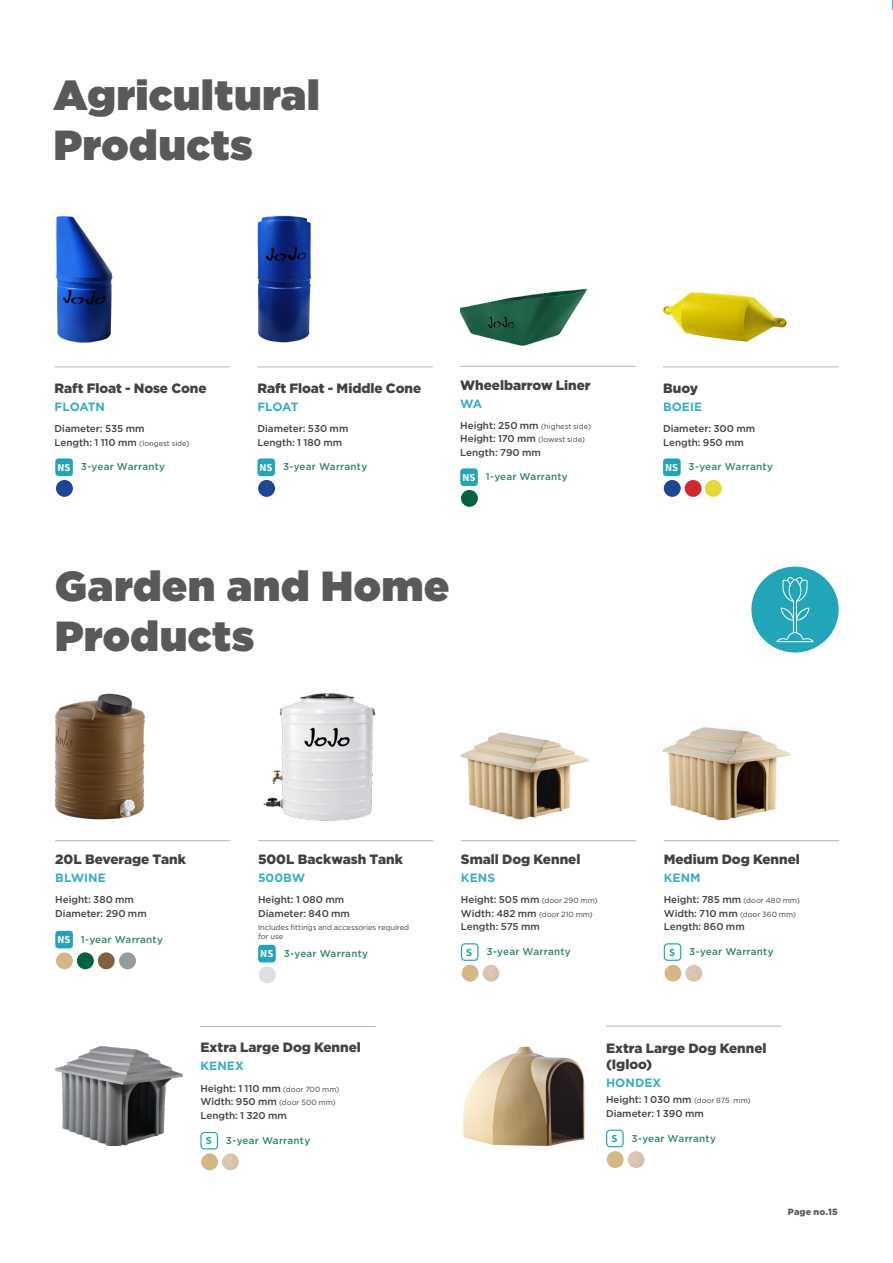
<style>
.page{position:relative;width:893px;height:1263px;background:#fff}
.page>*{position:absolute;margin:0;border:0;box-sizing:border-box;transform-origin:0 0}
.t1{font:900 42px/50.4px "Gotham";letter-spacing:.015em;color:#58595b}
.t2{font:900 13.5px/16.5px "Gotham";color:#414042}
.t3{font:700 12px "Gotham";letter-spacing:.005em;color:#39aec0}
.t4{font:700 10.65px "Source Sans Pro";color:#fff}
.t5{font:700 10.65px "Source Sans Pro";color:#23a5b9}
.t6{font:500 9.9px/13.5px "Gotham";letter-spacing:-.005em;color:#414042}
.t7{font:500 9.9px "Gotham";letter-spacing:.02em;color:#328760}
.t8{font:900 9px "Gotham";letter-spacing:.02em;color:#58595b}
.t9{font:7.5px/9px "Gotham";letter-spacing:-.005em;color:#414042}
.s1{font-weight:400;font-size:7.5px}
.s2{font-family:"Source Sans Pro";font-weight:700;font-size:10.65px;color:#fff}
.s3{font-weight:500;font-size:9.9px}
</style>
<div class="page">
<hr style="left:460px;top:366px;width:176px;height:1px;background:#b1b4b6">
<img style="left:460px;top:288px;width:127px;height:57px">
<hr style="left:663px;top:367px;width:175px;height:1px;background:#b1b4b6">
<div style="left:55px;top:458px;width:18px;height:18px;background:#23a5b9;border-radius:3px"></div>
<div style="left:55px;top:931px;width:18px;height:17px;background:#23a5b9;border-radius:3px"></div>
<div style="left:460px;top:468px;width:18px;height:18px;background:#23a5b9;border-radius:3px"></div>
<hr style="left:55px;top:367px;width:175px;height:1px;background:#b1b4b6">
<hr style="left:257px;top:367px;width:176px;height:1px;background:#b1b4b6">
<div style="left:98px;top:952px;width:17px;height:17px;background:#836140;border-radius:8px"></div>
<hr style="left:55px;top:840px;width:176px;height:1px;background:#b1b4b6">
<hr style="left:200px;top:1026px;width:176px;height:1px;background:#b1b4b6">
<hr style="left:258px;top:840px;width:175px;height:1px;background:#b1b4b6">
<hr style="left:606px;top:1026px;width:175px;height:1px;background:#b1b4b6">
<hr style="left:461px;top:840px;width:175px;height:1px;background:#b1b4b6">
<hr style="left:664px;top:840px;width:175px;height:1px;background:#b1b4b6">
<div style="left:461px;top:943px;width:17px;height:18px;border:1px solid #23a5b9;border-radius:3px"></div>
<div style="left:77px;top:952px;width:17px;height:17px;background:#006242;border-radius:8px"></div>
<div style="left:56px;top:952px;width:17px;height:17px;background:#d3b886;border-radius:8px"></div>
<img style="left:483px;top:965px;width:16px;height:17px;border-radius:8px">
<div style="left:462px;top:965px;width:16px;height:17px;background:#d3b886;border-radius:8px"></div>
<img style="left:55px;top:216px;width:58px;height:126px">
<img style="left:257px;top:215px;width:55px;height:127px">
<img style="left:55px;top:693px;width:90px;height:127px">
<img style="left:461px;top:732px;width:127px;height:87px">
<img style="left:662px;top:727px;width:127px;height:93px">
<img style="left:463px;top:1046px;width:122px;height:100px">
<img style="left:663px;top:292px;width:124px;height:50px">
<img style="left:55px;top:1046px;width:128px;height:99px">
<div style="left:119px;top:952px;width:17px;height:17px;background:#969a99;border-radius:8px"></div>
<img style="left:263px;top:694px;width:113px;height:127px">
<div style="left:751px;top:567px;width:88px;height:85px;background:#23a5b9;border-radius:50%"></div>
<svg style="left:776px;top:577px;width:38px;height:65px"></svg>
<div style="left:258px;top:945px;width:18px;height:17px;background:#23a5b9;border-radius:3px"></div>
<div style="left:259px;top:966px;width:17px;height:17px;background:#dbe0e2;border-radius:8px"></div>
<div style="left:664px;top:943px;width:17px;height:18px;border:1px solid #23a5b9;border-radius:3px"></div>
<img style="left:685px;top:965px;width:17px;height:17px;border-radius:8px">
<div style="left:664px;top:965px;width:17px;height:17px;background:#d3b886;border-radius:8px"></div>
<div style="left:200px;top:1132px;width:18px;height:17px;border:1px solid #23a5b9;border-radius:3px"></div>
<img style="left:222px;top:1153px;width:17px;height:17px">
<div style="left:201px;top:1153px;width:17px;height:17px;background:#d3b886;border-radius:8px"></div>
<div style="left:606px;top:1129px;width:18px;height:18px;border:1px solid #23a5b9;border-radius:3px"></div>
<img style="left:628px;top:1151px;width:17px;height:17px">
<div style="left:607px;top:1151px;width:17px;height:17px;background:#d3b886;border-radius:8px"></div>
<div style="left:56px;top:480px;width:17px;height:17px;background:#1d4694;border-radius:8px"></div>
<div style="left:257px;top:458px;width:18px;height:18px;background:#23a5b9;border-radius:3px"></div>
<div style="left:258px;top:480px;width:17px;height:17px;background:#1d4694;border-radius:8px"></div>
<div style="left:461px;top:490px;width:17px;height:17px;background:#006242;border-radius:8px"></div>
<div style="left:663px;top:458px;width:18px;height:18px;background:#23a5b9;border-radius:3px"></div>
<div style="left:685px;top:480px;width:17px;height:17px;background:#d1282f;border-radius:8px"></div>
<div style="left:705px;top:480px;width:17px;height:17px;background:#e5d937;border-radius:8px"></div>
<div style="left:664px;top:480px;width:17px;height:17px;background:#1d4694;border-radius:8px"></div>
<h1 class="t1" style="left:54px;top:69px;width:267px">Agricultural<br>Products</h1>
<h2 class="t2" style="left:55px;top:380px;width:153px">Raft Float - Nose Cone</h2>
<p class="t3" style="left:55px;top:399px;width:52px">FLOATN</p>
<h2 class="t2" style="left:257px;top:380px;width:165px">Raft Float - Middle Cone</h2>
<p class="t3" style="left:257px;top:399px;width:43px">FLOAT</p>
<p class="t6" style="left:55px;top:422px;width:136px">Diameter: 535 mm<br>Length: 1 110 mm <span class="s1">(longest side)</span></p>
<p class="t6" style="left:257px;top:422px;width:93px">Diameter: 530 mm<br>Length: 1 180 mm</p>
<p class="t4" style="left:57px;top:460px;width:14px">NS</p>
<p class="t7" style="left:81px;top:460px;width:86px">3-year Warranty</p>
<p class="t7" style="left:260px;top:460px;width:109px"><span class="s2">NS</span> 3-year Warranty</p>
<h2 class="t2" style="left:460px;top:376px;width:132px">Wheelbarrow Liner</h2>
<p class="t3" style="left:460px;top:395px;width:24px">WA</p>
<p class="t9" style="left:460px;top:422px;width:132px"><span class="s3">Height: 250 mm</span> (highest side)</p>
<p class="t6" style="left:460px;top:432px;width:126px">Height: 170 mm <span class="s1">(lowest side)<br></span>Length: 790 mm</p>
<p class="t4" style="left:462px;top:470px;width:14px">NS</p>
<p class="t7" style="left:486px;top:470px;width:84px">1-year Warranty</p>
<h1 class="t1" style="left:55px;top:560px;width:396px">Garden and Home<br>Products</h1>
<h2 class="t2" style="left:663px;top:380px;width:37px">Buoy</h2>
<p class="t3" style="left:663px;top:399px;width:41px">BOEIE</p>
<p class="t6" style="left:663px;top:422px;width:94px">Diameter: 300 mm<br>Length: 950 mm</p>
<p class="t7" style="left:665px;top:460px;width:109px"><span class="s2">NS</span> 3-year Warranty</p>
<h2 class="t2" style="left:55px;top:851px;width:132px">20L Beverage Tank</h2>
<p class="t3" style="left:55px;top:870px;width:52px">BLWINE</p>
<p class="t6" style="left:55px;top:893px;width:93px">Height: 380 mm<br>Diameter: 290 mm</p>
<p class="t4" style="left:57px;top:932px;width:14px">NS</p>
<p class="t7" style="left:81px;top:933px;width:84px">1-year Warranty</p>
<h2 class="t2" style="left:258px;top:851px;width:146px">500L Backwash Tank</h2>
<p class="t3" style="left:258px;top:870px;width:49px">500BW</p>
<p class="t6" style="left:258px;top:893px;width:93px">Height: 1 080 mm<br>Diameter: 840 mm</p>
<p class="t9" style="left:258px;top:923px;width:153px">Includes fittings and accessories required for use</p>
<h2 class="t2" style="left:461px;top:851px;width:121px">Small Dog Kennel</h2>
<p class="t3" style="left:461px;top:870px;width:36px">KENS</p>
<p class="t6" style="left:461px;top:893px;width:138px">Height: 505 mm <span class="s1">(door 290 mm)<br></span>Width: 482 mm <span class="s1">(door 210 mm)<br></span>Length: 575 mm</p>
<h2 class="t2" style="left:664px;top:851px;width:138px">Medium Dog Kennel</h2>
<p class="t3" style="left:664px;top:870px;width:38px">KENM</p>
<p class="t6" style="left:664px;top:893px;width:138px">Height: 785 mm <span class="s1">(door 480 mm)<br></span>Width: 710 mm <span class="s1">(door 360 mm)<br></span>Length: 860 mm</p>
<p class="t7" style="left:260px;top:947px;width:109px"><span class="s2">NS</span> 3-year Warranty</p>
<p class="t5" style="left:466px;top:945px;width:7px">S</p>
<p class="t7" style="left:486px;top:945px;width:86px">3-year Warranty</p>
<p class="t5" style="left:669px;top:945px;width:7px">S</p>
<p class="t7" style="left:689px;top:945px;width:86px">3-year Warranty</p>
<h2 class="t2" style="left:200px;top:1039px;width:162px">Extra Large Dog Kennel</h2>
<p class="t3" style="left:200px;top:1058px;width:45px">KENEX</p>
<p class="t6" style="left:200px;top:1081px;width:140px">Height: 1 110 mm <span class="s1">(door 700 mm)<br></span>Width: 950 mm <span class="s1">(door 500 mm)<br></span>Length: 1 320 mm</p>
<h2 class="t2" style="left:606px;top:1039px;width:162px">Extra Large Dog Kennel (Igloo)</h2>
<p class="t3" style="left:606px;top:1075px;width:57px">HONDEX</p>
<p class="t6" style="left:606px;top:1093px;width:146px">Height: 1 030 mm <span class="s1">(door 875 mm)<br></span>Diameter: 1 390 mm</p>
<p class="t5" style="left:206px;top:1133px;width:7px">S</p>
<p class="t7" style="left:226px;top:1134px;width:86px">3-year Warranty</p>
<p class="t5" style="left:611px;top:1131px;width:7px">S</p>
<p class="t7" style="left:632px;top:1131px;width:86px">3-year Warranty</p>
<p class="t8" style="left:788px;top:1205px;width:51px">Page no.15</p>
</div>
